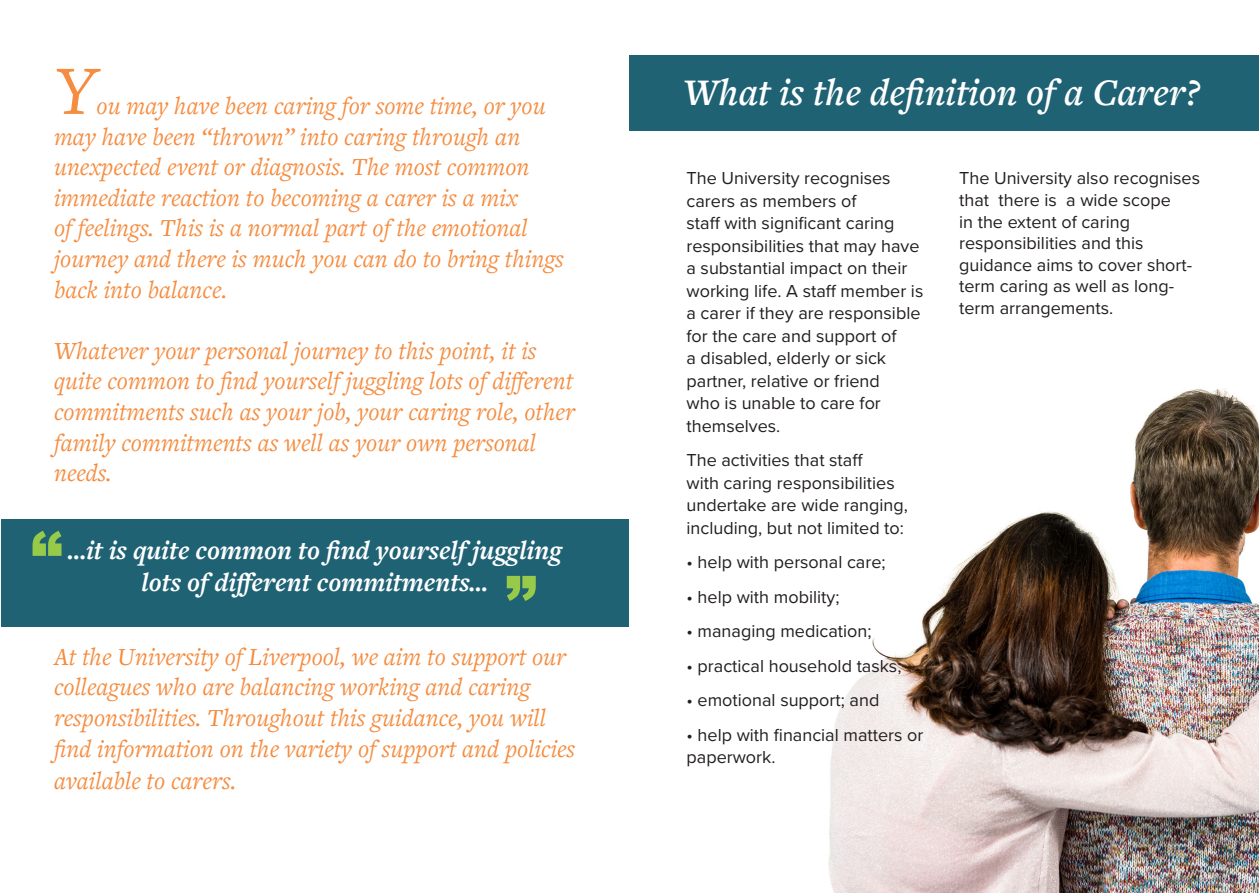
<style>
.page{position:relative;width:1259px;height:893px;background:#fff}
.page>*{position:absolute;margin:0;border:0;box-sizing:border-box;transform-origin:0 0}
.t1{font:italic 72px "Freight Text Pro";color:#f58c3f}
.t2{font:900 63px "Arial";color:#97ca49}
.t3{font:italic 600 39px "Freight Text Pro";color:#fff}
.t4{font:italic 700 27px/32.4px "Freight Text Pro";color:#fff;text-align:center}
.t5{font:italic 25.5px/30.6px "Freight Text Pro";color:#f58c3f}
.Body_Text__-_Justifi{font:18px/22.5px "Proxima Nova";color:#231f20}
</style>
<div class="page">
<img style="left:828px;top:388px;width:431px;height:505px">
<div style="left:1px;top:520px;width:627px;height:107px;background:#1f6274"></div>
<div style="left:629px;top:55px;width:630px;height:76px;background:#1f6274"></div>
<p class="t1" style="left:54px;top:43px;width:44px">Y</p>
<p class="t5" style="left:54px;top:90px;width:511px;text-indent:43px">ou may have been caring for some time, or you may have been “thrown” into caring through an unexpected event or diagnosis. The most common immediate reaction to becoming a carer is a mix<br>of feelings. This is a normal part of the emotional journey and there is much you can do to bring things back into balance.</p>
<p class="t5" style="left:54px;top:334px;width:523px">Whatever your personal journey to this point, it is quite common to find yourself juggling lots of different commitments such as your job, your caring role, other family commitments as well as your own personal needs.</p>
<p class="t2" style="left:31px;top:508px;width:33px">“</p>
<p class="t4" style="left:68px;top:533px;width:496px">...it is quite common to find yourself juggling lots of different commitments...</p>
<p class="t2" style="left:505px;top:553px;width:33px">”</p>
<p class="t5" style="left:54px;top:640px;width:523px;line-height:31px">At the University of Liverpool, we aim to support our colleagues who are balancing working and caring responsibilities. Throughout this guidance, you will find information on the variety of support and policies available to carers.</p>
<p class="t3" style="left:683px;top:66px;width:518px">What is the definition of a Carer?</p>
<p class="Body_Text__-_Justifi" style="left:686px;top:166px;width:238px">The University recognises carers as members of<br>staff with significant caring responsibilities that may have a substantial impact on their working life. A staff member is a carer if they are responsible for the care and support of<br>a disabled, elderly or sick partner, relative or friend<br>who is unable to care for themselves.</p>
<p class="Body_Text__-_Justifi" style="left:686px;top:448px;width:223px">The activities that staff<br>with caring responsibilities undertake are wide ranging, including, but not limited to:</p>
<p class="Body_Text__-_Justifi" style="left:686px;top:550px;width:201px">• help with personal care;</p>
<p class="Body_Text__-_Justifi" style="left:686px;top:585px;width:154px">• help with mobility;</p>
<p class="Body_Text__-_Justifi" style="left:686px;top:619px;width:186px">• managing medication;</p>
<p class="Body_Text__-_Justifi" style="left:686px;top:654px;width:216px">• practical household tasks;</p>
<p class="Body_Text__-_Justifi" style="left:686px;top:688px;width:194px">• emotional support; and</p>
<p class="Body_Text__-_Justifi" style="left:686px;top:723px;width:238px">• help with financial matters or paperwork.</p>
<p class="Body_Text__-_Justifi" style="left:959px;top:167px;width:242px;line-height:21.6px">The University also recognises that there is a wide scope<br>in the extent of caring responsibilities and this guidance aims to cover short&shy;term caring as well as long&shy;term arrangements.</p>
</div>
